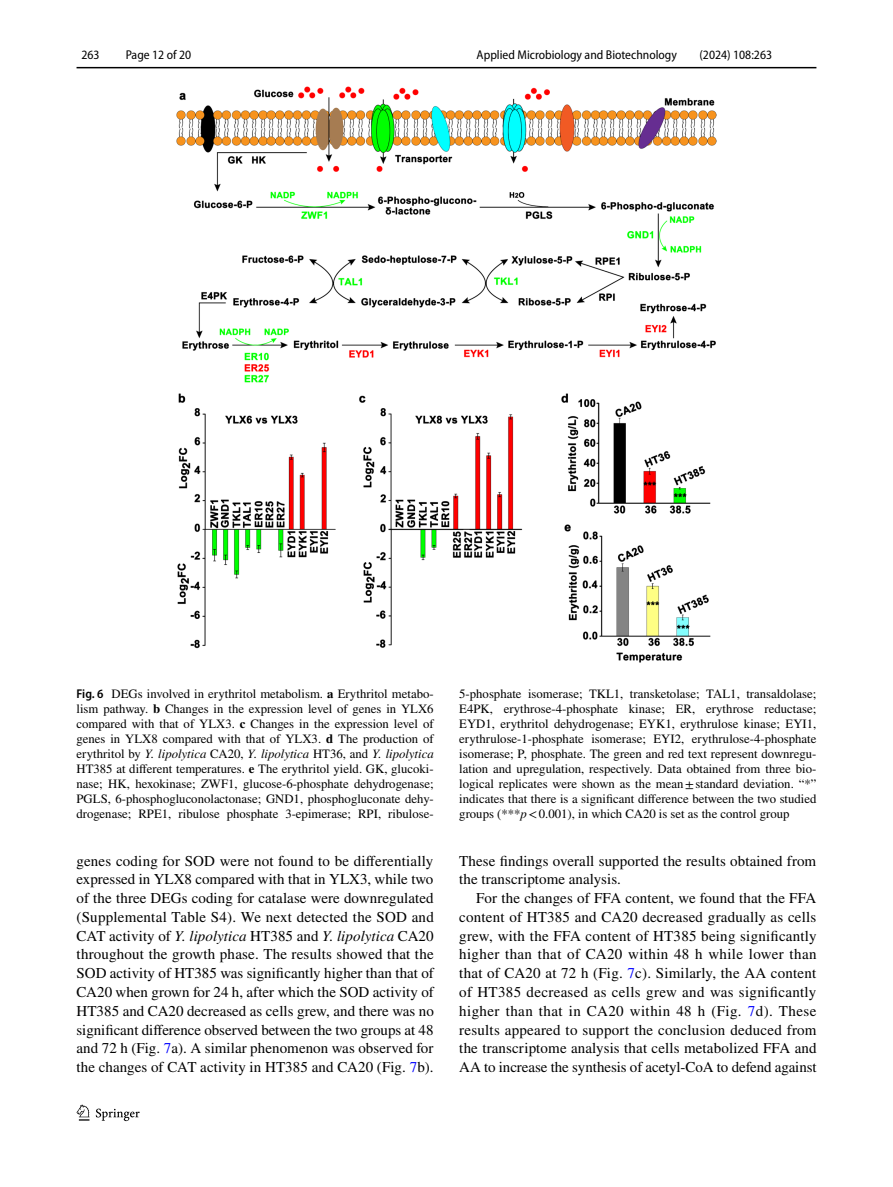
<style>
.page{position:relative;width:893px;height:1187px;background:#fff}
.page>*{position:absolute;margin:0;border:0;box-sizing:border-box;transform-origin:0 0}
.t1{font:15px/18.8px "STIX";letter-spacing:.005em;color:#000;text-align:justify}
.t2{font:12.75px/15px "STIX";color:#000;text-align:justify}
.t3{font:semi-condensed 12.75px "Myriad Pro";color:#000}
.s1{font-family:"Myriad Pro";font-weight:600;font-stretch:semi-condensed}
.s2{font-weight:700}
.s3{font-style:italic}
.s4{color:#00f}
</style>
<div class="page">
<hr style="left:77px;top:67px;width:739px;height:1px;background:#000">
<svg style="left:77px;top:1104px;width:12px;height:16px"></svg>
<svg style="left:96px;top:1108px;width:44px;height:12px"></svg>
<img style="left:176px;top:87px;width:541px;height:575px">
<p class="t3" style="left:82px;top:48px;width:20px">263</p>
<p class="t3" style="left:126px;top:48px;width:67px">Page 12 of 20</p>
<p class="t3" style="left:477px;top:48px;width:202px">Applied Microbiology and Biotechnology</p>
<p class="t3" style="left:699px;top:48px;width:74px">(2024) 108:263</p>
<p class="t2" style="left:77px;top:687px;width:359px"><span class="s1">Fig. 6</span> DEGs involved in erythritol metabolism. <span class="s2">a</span> Erythritol metabo&shy;lism pathway. <span class="s2">b</span> Changes in the expression level of genes in YLX6 compared with that of YLX3. <span class="s2">c</span> Changes in the expression level of genes in YLX8 compared with that of YLX3. <span class="s2">d</span> The production of erythritol by <span class="s3">Y. lipolytica</span> CA20, <span class="s3">Y. lipolytica</span> HT36, and <span class="s3">Y. lipolytica </span>HT385 at different temperatures. <span class="s2">e</span> The erythritol yield. GK, glucoki&shy;nase; HK, hexokinase; ZWF1, glucose-6-phosphate dehydrogenase; PGLS, 6-phosphogluconolactonase; GND1, phosphogluconate dehy&shy;drogenase; RPE1, ribulose phosphate 3-epimerase; RPI, ribulose-</p>
<p class="t2" style="left:459px;top:687px;width:359px">5-phosphate isomerase; TKL1, transketolase; TAL1, transaldolase; E4PK, erythrose-4-phosphate kinase; ER, erythrose reductase; EYD1, erythritol dehydrogenase; EYK1, erythrulose kinase; EYI1, erythrulose-1-phosphate isomerase; EYI2, erythrulose-4-phosphate isomerase; P, phosphate. The green and red text represent downregu&shy;lation and upregulation, respectively. Data obtained from three bio&shy;logical replicates were shown as the mean±standard deviation. “*” indicates that there is a significant difference between the two studied groups (***<span class="s3">p</span>&lt;0.001), in which CA20 is set as the control group</p>
<p class="t1" style="left:77px;top:852px;width:359px">genes coding for SOD were not found to be differentially expressed in YLX8 compared with that in YLX3, while two of the three DEGs coding for catalase were downregulated (Supplemental Table S4). We next detected the SOD and CAT activity of <span class="s3">Y. lipolytica</span> HT385 and <span class="s3">Y. lipolytica</span> CA20 throughout the growth phase. The results showed that the SOD activity of HT385 was significantly higher than that of CA20 when grown for 24 h, after which the SOD activity of HT385 and CA20 decreased as cells grew, and there was no significant difference observed between the two groups at 48 and 72 h (Fig. <span class="s4">7</span>a). A similar phenomenon was observed for the changes of CAT activity in HT385 and CA20 (Fig. <span class="s4">7</span>b).</p>
<p class="t1" style="left:459px;top:852px;width:359px">These findings overall supported the results obtained from the transcriptome analysis.</p>
<p class="t1" style="left:459px;top:889px;width:359px;text-indent:17px">For the changes of FFA content, we found that the FFA content of HT385 and CA20 decreased gradually as cells grew, with the FFA content of HT385 being significantly higher than that of CA20 within 48 h while lower than that of CA20 at 72 h (Fig. <span class="s4">7</span>c). Similarly, the AA content of HT385 decreased as cells grew and was significantly higher than that in CA20 within 48 h (Fig. <span class="s4">7</span>d). These results appeared to support the conclusion deduced from the transcriptome analysis that cells metabolized FFA and AA to increase the synthesis of acetyl-CoA to defend against</p>
</div>
